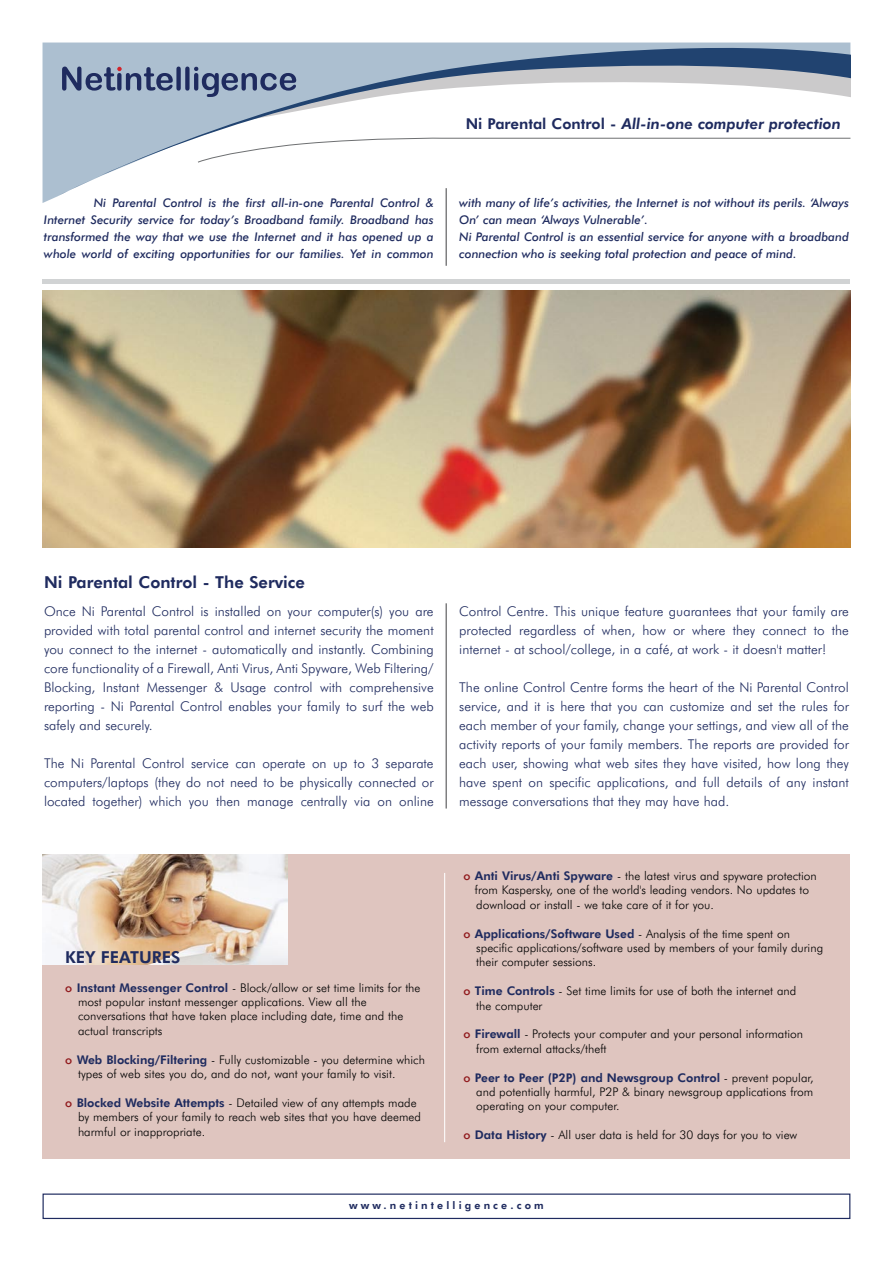
<style>
.page{position:relative;width:893px;height:1263px;background:#fff}
.page>*{position:absolute;margin:0;border:0;box-sizing:border-box;transform-origin:0 0}
.t1{font:800 16.5px "Futura BT";color:#1f2b5f}
.t2{font:italic 800 15px "Futura BT";color:#1f2b5f}
.t3{font:300 13.5px/19px "Futura BT";color:#1f2b5f;text-align:justify}
.t4{font:300 12px/14.4px "Futura BT";color:#000}
.t5{font:italic 500 12px/17.1px "Futura BT";color:#1f2b5f;text-align:justify}
.t6{font:800 10.5px "Futura BT";letter-spacing:.3em;color:#1f2b5f}
.s1{font-style:normal}
.s2{font-weight:500;color:#90191c}
.s3{font-weight:800;color:#1f2b5f}
</style>
<div class="page">
<div style="left:43px;top:1193px;width:807px;height:26px;border:1px solid #1f2b5f"></div>
<svg style="left:43px;top:43px;width:403px;height:160px"></svg>
<svg style="left:57px;top:43px;width:793px;height:153px"></svg>
<svg style="left:62px;top:60px;width:788px;height:63px"></svg>
<svg style="left:197px;top:137px;width:654px;height:26px"></svg>
<div style="left:43px;top:854px;width:807px;height:305px;background:#dfc5bf"></div>
<hr style="left:43px;top:279px;width:807px;height:4px;background:#d1d3d4">
<img style="left:43px;top:854px;width:244px;height:110px">
<hr style="left:444px;top:873px;width:1px;height:269px;background:#fff">
<img style="left:43px;top:291px;width:807px;height:257px">
<hr style="left:446px;top:603px;width:1px;height:205px;background:#414142">
<hr style="left:446px;top:188px;width:1px;height:78px;background:#414142">
<p class="t2" style="left:466px;top:115px;width:377px"><span class="s1">Ni Parental Control -</span> All-in-one computer protection</p>
<p class="t5" style="left:44px;top:194px;width:391px;text-indent:50px">Ni Parental Control is the first all-in-one Parental Control &amp; Internet Security service for today’s Broadband family. Broadband has transformed the way that we use the Internet and it has opened up a whole world of exciting opportunities for our families. Yet in common</p>
<p class="t5" style="left:459px;top:194px;width:391px;text-align:left">with many of life’s activities, the Internet is not without its perils. ‘Always On’ can mean ‘Always Vulnerable’.<br>Ni Parental Control is an essential service for anyone with a broadband connection who is seeking total protection and peace of mind.</p>
<p class="t1" style="left:44px;top:572px;width:262px">Ni Parental Control - The Service</p>
<p class="t3" style="left:44px;top:601px;width:391px">Once Ni Parental Control is installed on your computer(s) you are provided with total parental control and internet security the moment you connect to the internet - automatically and instantly. Combining core functionality of a Firewall, Anti Virus, Anti Spyware, Web Filtering/ Blocking, Instant Messenger &amp; Usage control with comprehensive reporting - Ni Parental Control enables your family to surf the web safely and securely.</p>
<p class="t3" style="left:44px;top:754px;width:391px">The Ni Parental Control service can operate on up to 3 separate computers/laptops (they do not need to be physically connected or located together) which you then manage centrally via on online</p>
<p class="t1" style="left:65px;top:947px;width:117px">Key Features</p>
<p class="t4" style="left:78px;top:980px;width:344px;text-indent:-13px"><span class="s2">o</span> <span class="s3">Instant Messenger Control</span> - Block/allow or set time limits for the most popular instant messenger applications. View all the conversations that have taken place including date, time and the actual transcripts</p>
<p class="t4" style="left:78px;top:1052px;width:348px;text-indent:-13px"><span class="s2">o</span> <span class="s3">Web Blocking/Filtering</span> - Fully customizable - you determine which types of web sites you do, and do not, want your family to visit.</p>
<p class="t4" style="left:78px;top:1095px;width:345px;text-indent:-13px"><span class="s2">o</span> <span class="s3">Blocked Website Attempts</span> - Detailed view of any attempts made by members of your family to reach web sites that you have deemed harmful or inappropriate.</p>
<p class="t3" style="left:459px;top:601px;width:391px">Control Centre. This unique feature guarantees that your family are protected regardless of when, how or where they connect to the internet - at school/college, in a café, at work - it doesn't matter!</p>
<p class="t3" style="left:459px;top:678px;width:391px">The online Control Centre forms the heart of the Ni Parental Control service, and it is here that you can customize and set the rules for each member of your family, change your settings, and view all of the activity reports of your family members. The reports are provided for each user, showing what web sites they have visited, how long they have spent on specific applications, and full details of any instant message conversations that they may have had.</p>
<p class="t4" style="left:475px;top:868px;width:343px;text-indent:-11px"><span class="s2">o</span> <span class="s3">Anti Virus/Anti Spyware</span> - the latest virus and spyware protection from Kaspersky, one of the world's leading vendors. No updates to download or install - we take care of it for you.</p>
<p class="t4" style="left:476px;top:926px;width:348px;text-indent:-13px"><span class="s2">o</span> <span class="s3">Applications/Software Used</span> - Analysis of the time spent on specific applications/software used by members of your family during their computer sessions.</p>
<p class="t4" style="left:476px;top:984px;width:321px;text-indent:-13px"><span class="s2">o</span> <span class="s3">Time Controls</span> - Set time limits for use of both the internet and the computer</p>
<p class="t4" style="left:476px;top:1027px;width:328px;text-indent:-13px"><span class="s2">o</span> <span class="s3">Firewall</span> - Protects your computer and your personal information from external attacks/theft</p>
<p class="t4" style="left:476px;top:1070px;width:339px;text-align:justify;text-indent:-13px"><span class="s2">o</span> <span class="s3">Peer to Peer (P2P) and Newsgroup Control</span> - prevent popular, and potentially harmful, P2P &amp; binary newsgroup applications from operating on your computer.</p>
<p class="t4" style="left:463px;top:1128px;width:335px"><span class="s2">o</span> <span class="s3">Data History</span> - All user data is held for 30 days for you to view</p>
<p class="t6" style="left:349px;top:1199px;width:196px">www.netintelligence.com</p>
</div>
